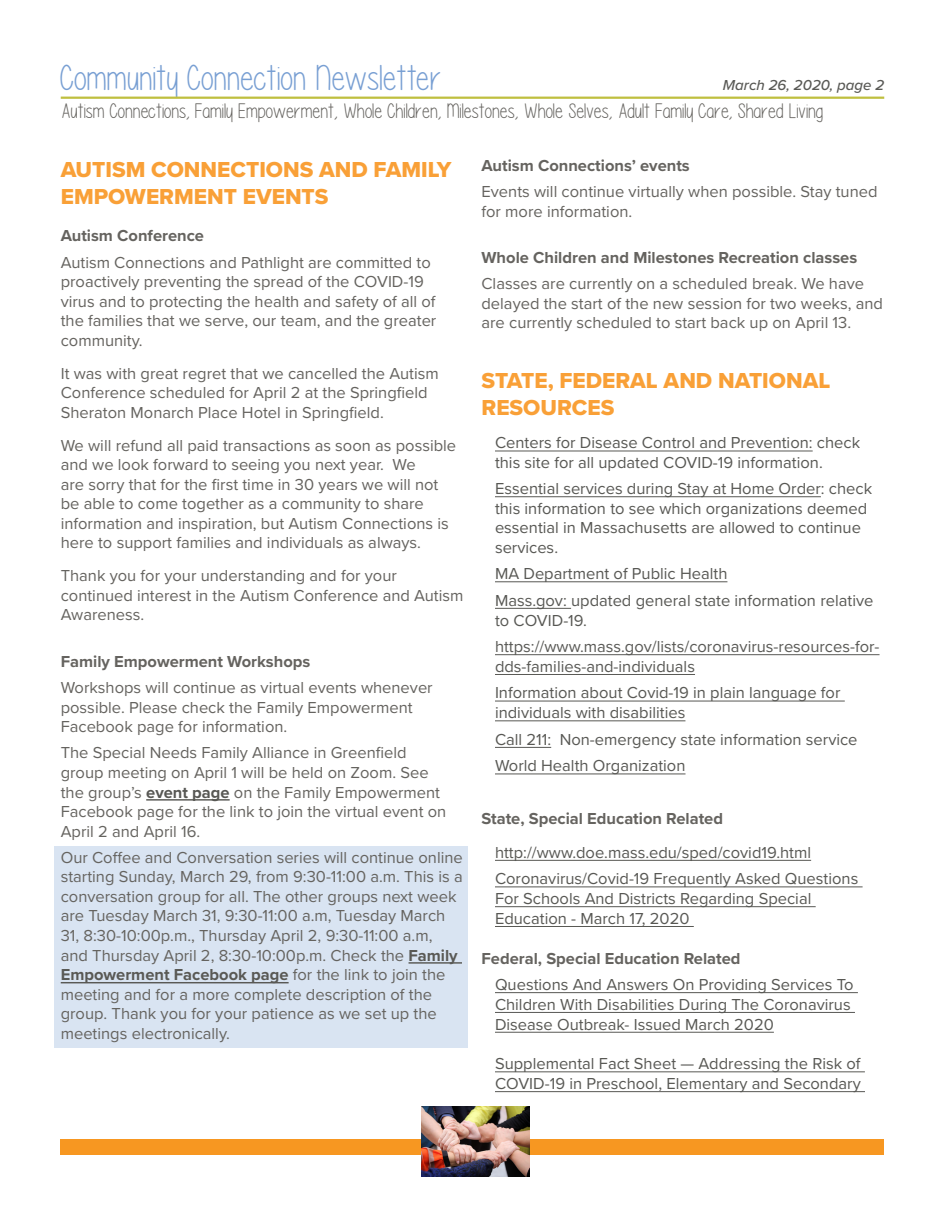
<style>
.page{position:relative;width:945px;height:1215px;background:#fff}
.page>*{position:absolute;margin:0;border:0;box-sizing:border-box;transform-origin:0 0}
.t1{font:36px "Please write me a song";color:#789fd3}
.t2{font:22.5px/27px "Proxima Nova Extrabld";color:#f9a037}
.t3{font:21px "Please write me a song";color:#65635f}
.t4{font:16.5px/19.5px "Proxima Nova";color:#65635f}
.t5{font:16.5px/19.8px "Proxima Nova";color:#585854}
.t6{font:700 16.5px "Proxima Nova";color:#65635f}
.t7{font:16.5px/19.8px "Proxima Nova";color:#595955}
.t8{font:italic 500 15px "Proxima Nova";color:#595955}
.s1{font-weight:700;color:#585854}
.s2{font-weight:700;color:#595955}
</style>
<div class="page">
<div style="left:55px;top:846px;width:413px;height:202px;background:#d9e4f2"></div>
<div style="left:61px;top:1139px;width:823px;height:15px;background:#f79721"></div>
<hr style="left:146px;top:799px;width:84px;height:2px;background:#585854">
<hr style="left:409px;top:962px;width:53px;height:2px;background:#595955">
<hr style="left:61px;top:982px;width:228px;height:1px;background:#595955">
<hr style="left:495px;top:451px;width:318px;height:1px;background:#585854">
<hr style="left:495px;top:496px;width:326px;height:1px;background:#585854">
<hr style="left:495px;top:581px;width:232px;height:1px;background:#585854">
<hr style="left:495px;top:608px;width:76px;height:1px;background:#585854">
<hr style="left:495px;top:654px;width:385px;height:1px;background:#595955">
<hr style="left:495px;top:674px;width:200px;height:1px;background:#595955">
<hr style="left:495px;top:701px;width:350px;height:1px;background:#585854">
<hr style="left:495px;top:720px;width:190px;height:1px;background:#585854">
<hr style="left:495px;top:747px;width:56px;height:1px;background:#585854">
<hr style="left:495px;top:773px;width:191px;height:1px;background:#585854">
<hr style="left:495px;top:860px;width:316px;height:1px;background:#585854">
<hr style="left:495px;top:886px;width:368px;height:1px;background:#585854">
<hr style="left:495px;top:906px;width:321px;height:1px;background:#585854">
<hr style="left:495px;top:926px;width:199px;height:1px;background:#585854">
<hr style="left:495px;top:992px;width:363px;height:1px;background:#585854">
<hr style="left:495px;top:1012px;width:360px;height:1px;background:#585854">
<hr style="left:495px;top:1032px;width:279px;height:1px;background:#585854">
<hr style="left:495px;top:1071px;width:370px;height:1px;background:#585854">
<hr style="left:495px;top:1091px;width:370px;height:1px;background:#585854">
<img style="left:421px;top:1107px;width:108px;height:69px">
<hr style="left:61px;top:97px;width:823px;height:2px;background:#bfbf3f">
<p class="t1" style="left:61px;top:59px;width:383px">Community Connection Newsletter</p>
<p class="t3" style="left:61px;top:100px;width:764px">Autism Connections, Family Empowerment, Whole Children, Milestones, Whole Selves, Adult Family Care, Shared Living</p>
<p class="t8" style="left:723px;top:73px;width:163px">March 26, 2020, page 2</p>
<p class="t2" style="left:61px;top:156px;width:392px">AUTISM CONNECTIONS AND FAMILY<br>EMPOWERMENT EVENTS</p>
<p class="t6" style="left:61px;top:224px;width:145px">Autism Conference</p>
<p class="t4" style="left:61px;top:252px;width:377px">Autism Connections and Pathlight are committed to proactively preventing the spread of the COVID-19 virus and to protecting the health and safety of all of the families that we serve, our team, and the greater community.</p>
<p class="t4" style="left:61px;top:363px;width:379px">It was with great regret that we cancelled the Autism<br>Conference scheduled for April 2 at the Springfield<br>Sheraton Monarch Place Hotel in Springfield.</p>
<p class="t4" style="left:61px;top:435px;width:397px">We will refund all paid transactions as soon as possible and we look forward to seeing you next year. We<br>are sorry that for the first time in 30 years we will not be able to come together as a community to share information and inspiration, but Autism Connections is here to support families and individuals as always.</p>
<p class="t4" style="left:61px;top:565px;width:404px">Thank you for your understanding and for your continued interest in the Autism Conference and Autism<br>Awareness.</p>
<p class="t6" style="left:61px;top:649px;width:251px">Family Empowerment Workshops</p>
<p class="t4" style="left:61px;top:677px;width:374px">Workshops will continue as virtual events whenever possible. Please check the Family Empowerment<br>Facebook page for information.</p>
<p class="t4" style="left:61px;top:742px;width:387px">The Special Needs Family Alliance in Greenfield group meeting on April 1 will be held on Zoom. See the group’s <span class="s1">event page</span> on the Family Empowerment Facebook page for the link to join the virtual event on April 2 and April 16.</p>
<p class="t4" style="left:61px;top:847px;width:404px">Our Coffee and Conversation series will continue online starting Sunday, March 29, from 9:30-11:00 a.m. This is a conversation group for all. The other groups next week are Tuesday March 31, 9:30-11:00 a.m, Tuesday March 31, 8:30-10:00p.m., Thursday April 2, 9:30-11:00 a.m, and Thursday April 2, 8:30-10:00p.m. Check the <span class="s2">Family Empowerment Facebook page</span> for the link to join the meeting and for a more complete description of the group. Thank you for your patience as we set up the meetings electronically.</p>
<p class="t6" style="left:482px;top:153px;width:210px">Autism Connections’ events</p>
<p class="t4" style="left:482px;top:181px;width:398px">Events will continue virtually when possible. Stay tuned for more information.</p>
<p class="t6" style="left:482px;top:245px;width:377px">Whole Children and Milestones Recreation classes</p>
<p class="t4" style="left:482px;top:273px;width:403px">Classes are currently on a scheduled break. We have delayed the start of the new session for two weeks, and are currently scheduled to start back up on April 13.</p>
<p class="t2" style="left:482px;top:367px;width:350px">STATE, FEDERAL AND NATIONAL<br>RESOURCES</p>
<p class="t5" style="left:495px;top:432px;width:367px">Centers for Disease Control and Prevention: check this site for all updated COVID-19 information.</p>
<p class="t5" style="left:495px;top:478px;width:379px">Essential services during Stay at Home Order: check this information to see which organizations deemed essential in Massachusetts are allowed to continue services.</p>
<p class="t5" style="left:495px;top:563px;width:234px">MA Department of Public Health</p>
<p class="t5" style="left:495px;top:590px;width:380px">Mass.gov: updated general state information relative to COVID-19.</p>
<p class="t7" style="left:495px;top:636px;width:386px">https://www.mass.gov/lists/coronavirus-resources-for&shy;dds-families-and-individuals</p>
<p class="t5" style="left:495px;top:682px;width:347px">Information about Covid-19 in plain language for individuals with disabilities</p>
<p class="t5" style="left:495px;top:729px;width:364px">Call 211: Non-emergency state information service</p>
<p class="t5" style="left:495px;top:755px;width:192px">World Health Organization</p>
<p class="t6" style="left:482px;top:807px;width:243px">State, Special Education Related</p>
<p class="t5" style="left:495px;top:842px;width:318px">http://www.doe.mass.edu/sped/covid19.html</p>
<p class="t5" style="left:495px;top:868px;width:365px">Coronavirus/Covid-19 Frequently Asked Questions<br>For Schools And Districts Regarding Special<br>Education - March 17, 2020</p>
<p class="t6" style="left:482px;top:946px;width:261px">Federal, Special Education Related</p>
<p class="t5" style="left:495px;top:974px;width:360px">Questions And Answers On Providing Services To<br>Children With Disabilities During The Coronavirus<br>Disease Outbreak- Issued March 2020</p>
<p class="t5" style="left:495px;top:1053px;width:367px">Supplemental Fact Sheet — Addressing the Risk of<br>COVID-19 in Preschool, Elementary and Secondary</p>
</div>
